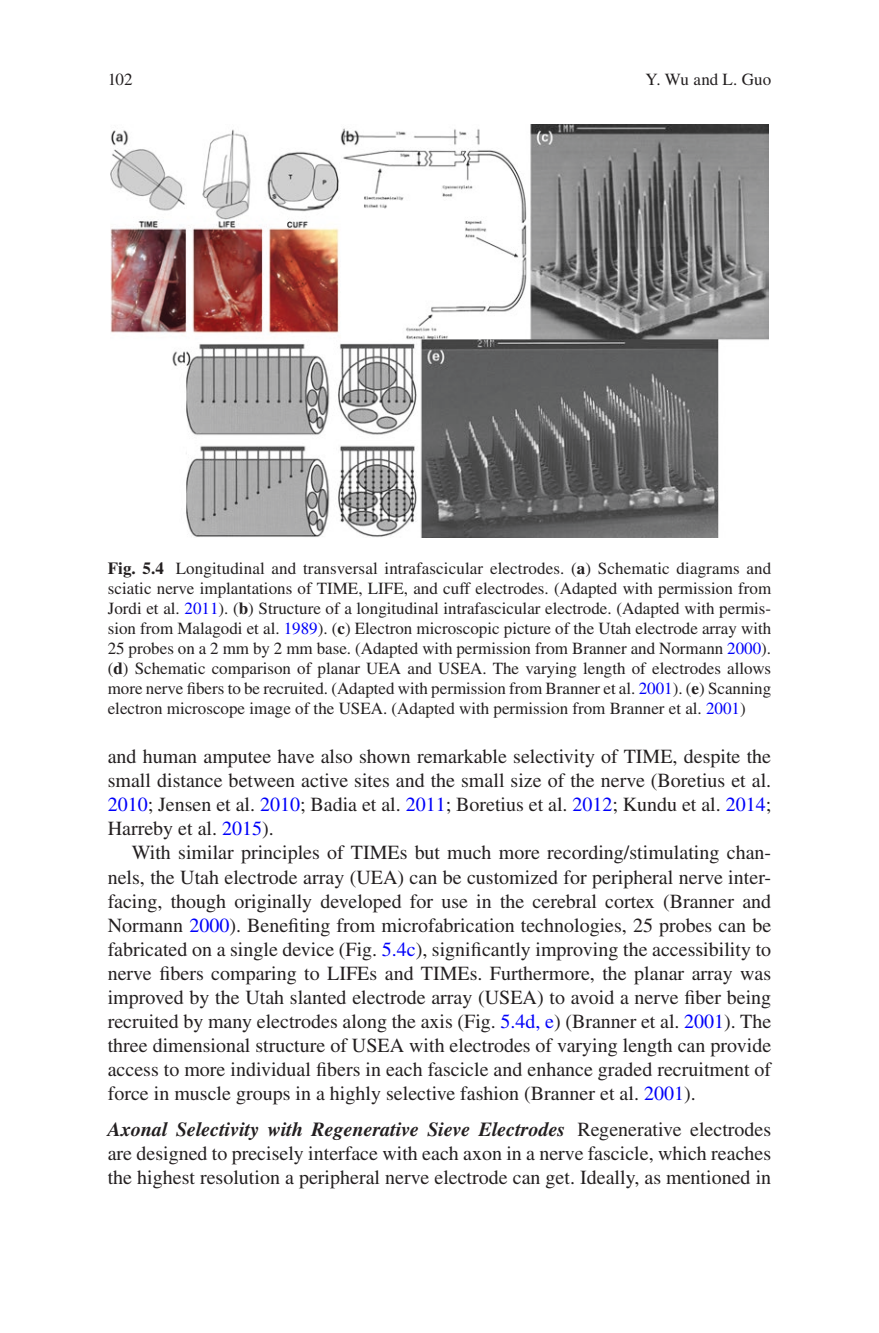
<style>
.page{position:relative;width:879px;height:1333px;background:#fff}
.page>*{position:absolute;margin:0;border:0;box-sizing:border-box;transform-origin:0 0}
.t1{font:20px/24px "Jqmctw Times LT Std";color:#231f20;text-align:justify}
.t2{font:italic 700 20px "Ddsfhg Times LT Std";color:#231f20}
.t3{font:17px/20px "Jqmctw Times LT Std";color:#231f20;text-align:justify}
.t4{font:17px "Nbbvtq Times LT Std";color:#231f20}
.s1{font-family:"Nfrsjn Times LT Std";font-weight:700}
.s2{color:#0000fa}
.s3{font-family:"Jqmctw Times LT Std";font-weight:400;font-style:normal}
</style>
<div class="page">
<img style="left:111px;top:124px;width:657px;height:414px">
<p class="t3" style="left:108px;top:69px;width:27px">102</p>
<p class="t4" style="left:645px;top:70px;width:127px">Y. Wu and L. Guo</p>
<p class="t3" style="left:108px;top:558px;width:665px"><span class="s1">Fig. 5.4</span> Longitudinal and transversal intrafascicular electrodes. (<span class="s1">a</span>) Schematic diagrams and sciatic nerve implantations of TIME, LIFE, and cuff electrodes. (Adapted with permission from Jordi et al. <span class="s2">2011</span>). (<span class="s1">b</span>) Structure of a longitudinal intrafascicular electrode. (Adapted with permis&shy;sion from Malagodi et al. <span class="s2">1989</span>). (<span class="s1">c</span>) Electron microscopic picture of the Utah electrode array with 25 probes on a 2 mm by 2 mm base. (Adapted with permission from Branner and Normann <span class="s2">2000</span>). (<span class="s1">d</span>) Schematic comparison of planar UEA and USEA. The varying length of electrodes allows more nerve fibers to be recruited. (Adapted with permission from Branner et al. <span class="s2">2001</span>). (<span class="s1">e</span>) Scanning electron microscope image of the USEA. (Adapted with permission from Branner et al. <span class="s2">2001</span>)</p>
<p class="t1" style="left:108px;top:744px;width:665px">and human amputee have also shown remarkable selectivity of TIME, despite the small distance between active sites and the small size of the nerve (Boretius et al.<br><span class="s2">2010</span>; Jensen et al. <span class="s2">2010</span>; Badia et al. <span class="s2">2011</span>; Boretius et al. <span class="s2">2012</span>; Kundu et al. <span class="s2">2014</span>; Harreby et al. <span class="s2">2015</span>).</p>
<p class="t1" style="left:108px;top:840px;width:665px;text-indent:24px">With similar principles of TIMEs but much more recording/stimulating chan&shy;nels, the Utah electrode array (UEA) can be customized for peripheral nerve inter&shy;facing, though originally developed for use in the cerebral cortex (Branner and Normann <span class="s2">2000</span>). Benefiting from microfabrication technologies, 25 probes can be fabricated on a single device (Fig. <span class="s2">5.4c</span>), significantly improving the accessibility to nerve fibers comparing to LIFEs and TIMEs. Furthermore, the planar array was improved by the Utah slanted electrode array (USEA) to avoid a nerve fiber being recruited by many electrodes along the axis (Fig. <span class="s2">5.4d, e</span>) (Branner et al. <span class="s2">2001</span>). The three dimensional structure of USEA with electrodes of varying length can provide access to more individual fibers in each fascicle and enhance graded recruitment of force in muscle groups in a highly selective fashion (Branner et al. <span class="s2">2001</span>).</p>
<p class="t2" style="left:108px;top:1117px;width:665px">Axonal Selectivity with Regenerative Sieve Electrodes <span class="s3">Regenerative electrodes</span></p>
<p class="t1" style="left:108px;top:1140px;width:665px">are designed to precisely interface with each axon in a nerve fascicle, which reaches the highest resolution a peripheral nerve electrode can get. Ideally, as mentioned in</p>
</div>
